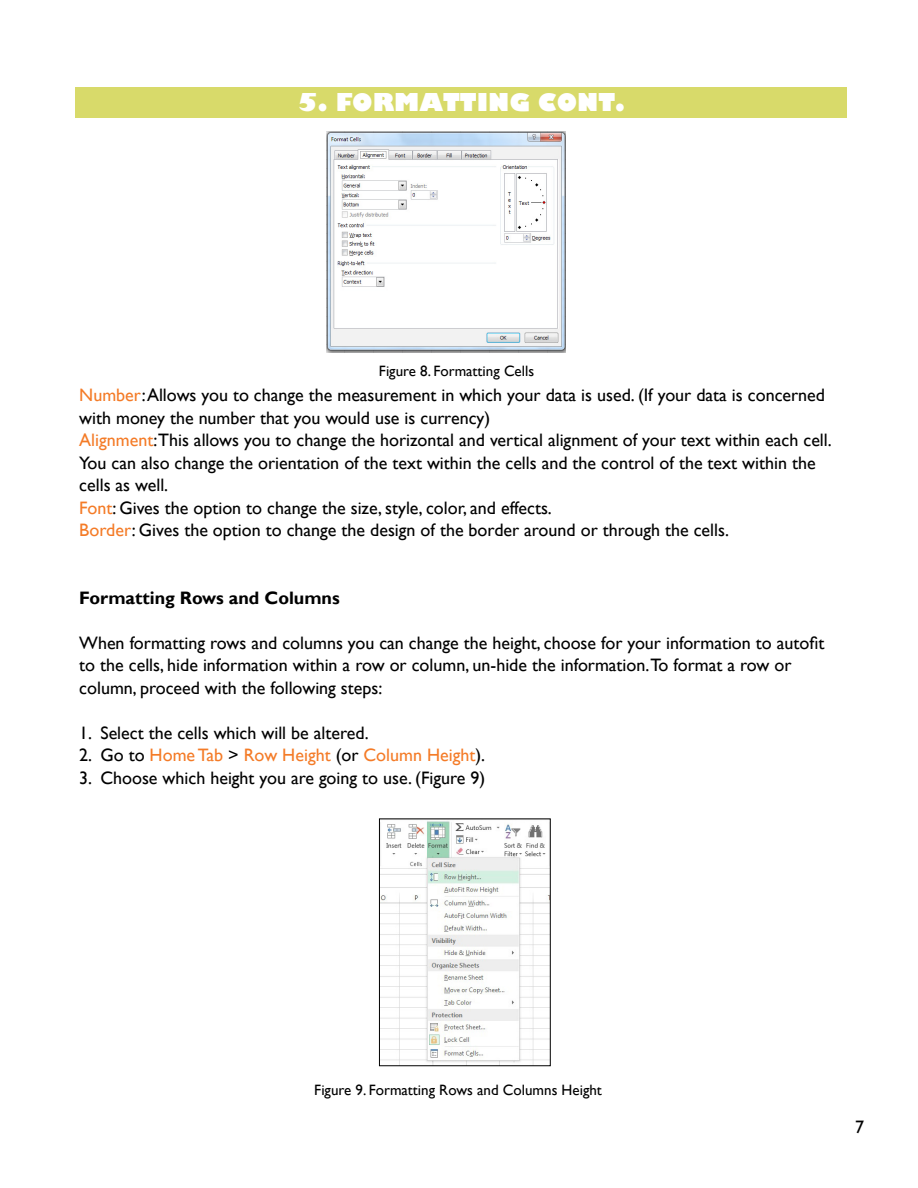
<style>
.page{position:relative;width:918px;height:1188px;background:#fff}
.page>*{position:absolute;margin:0;border:0;box-sizing:border-box;transform-origin:0 0}
.t1{font:800 24px "Gill Sans";color:#fff}
.t2{font:18px/22.5px "Gill Sans";color:#000}
.t3{font:18px "Gill Sans";color:#f47b27}
.t4{font:700 18px "Gill Sans";color:#000}
.t5{font:15px "Gill Sans";color:#000}
.s1{color:#f47b27}
.s2{color:#000}
</style>
<div class="page">
<div style="left:76px;top:87px;width:771px;height:31px;background:#d8da6a"></div>
<img style="left:326px;top:132px;width:239px;height:220px">
<img style="left:381px;top:820px;width:168px;height:244px">
<div style="left:379px;top:818px;width:172px;height:248px;border:1px solid #000"></div>
<h1 class="t1" style="left:297px;top:84px;width:329px">5. FORMATTING CONT.</h1>
<p class="t5" style="left:379px;top:363px;width:157px">Figure 8. Formatting Cells</p>
<p class="t2" style="left:79px;top:384px;width:754px"><span class="s1">Number</span>: Allows you to change the measurement in which your data is used. (If your data is concerned with money the number that you would use is currency)<br><span class="s1">Alignment</span>:This allows you to change the horizontal and vertical alignment of your text within each cell.<br>You can also change the orientation of the text within the cells and the control of the text within the cells as well.<br><span class="s1">Font</span>: Gives the option to change the size, style, color, and effects.<br><span class="s1">Border</span>: Gives the option to change the design of the border around or through the cells.</p>
<p class="t4" style="left:79px;top:587px;width:262px">Formatting Rows and Columns</p>
<p class="t2" style="left:79px;top:632px;width:747px">When formatting rows and columns you can change the height, choose for your information to autofit to the cells, hide information within a row or column, un-hide the information.To format a row or column, proceed with the following steps:</p>
<p class="t2" style="left:79px;top:722px;width:291px">1. Select the cells which will be altered.</p>
<p class="t3" style="left:79px;top:745px;width:407px"><span class="s2">2. Go to</span> Home Tab <span class="s2">&gt;</span> Row Height <span class="s2">(or</span> Column Height<span class="s2">).</span></p>
<p class="t2" style="left:79px;top:767px;width:408px">3. Choose which height you are going to use. (Figure 9)</p>
<p class="t5" style="left:314px;top:1081px;width:289px">Figure 9. Formatting Rows and Columns Height</p>
<p class="t2" style="left:855px;top:1116px;width:10px">7</p>
</div>
